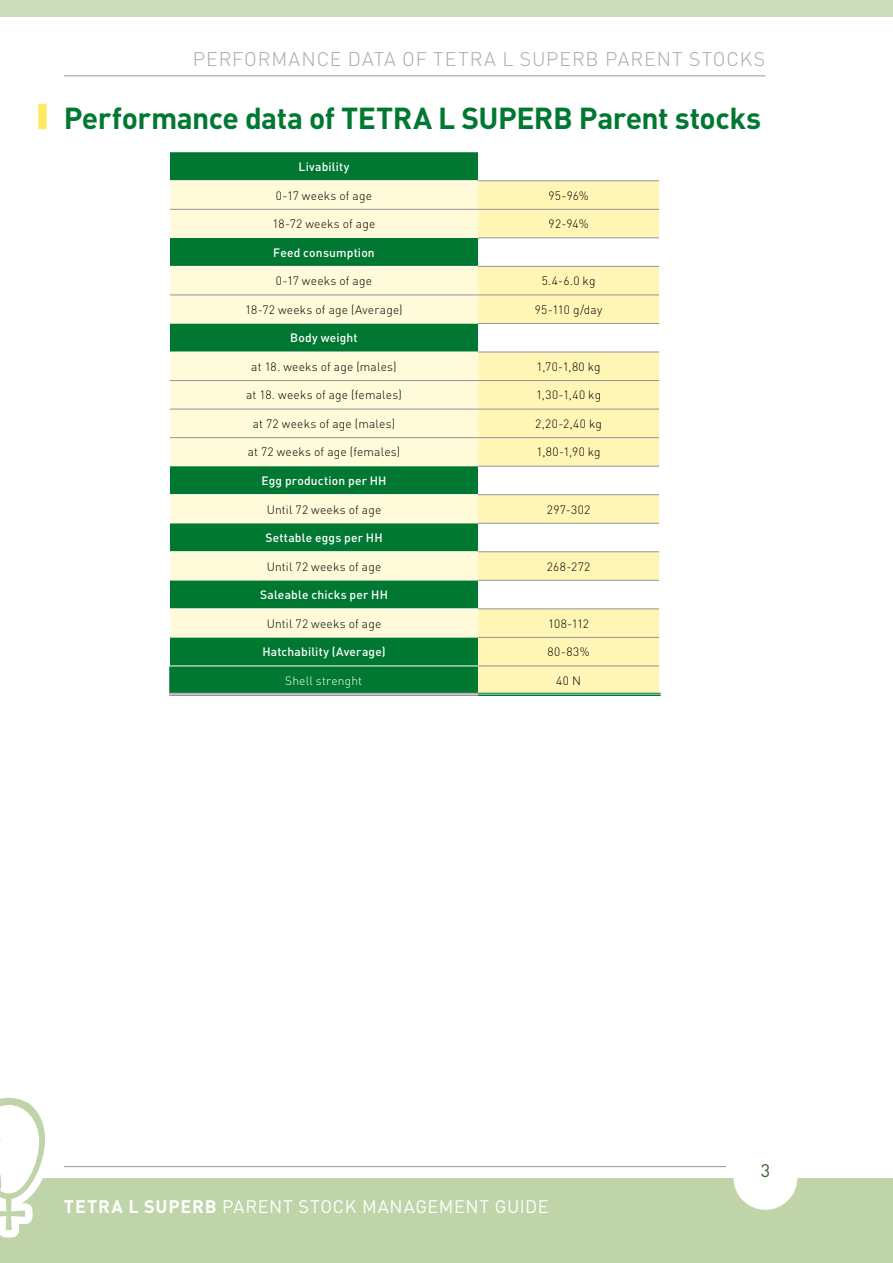
<style>
.page{position:relative;width:893px;height:1263px;background:#fff}
.page>*{position:absolute;margin:0;border:0;box-sizing:border-box;transform-origin:0 0}
.t1{font:700 30px "DIN Pro";letter-spacing:-.015em;color:#007832}
.t2{font:300 19.5px "DIN Pro";letter-spacing:.045em;color:#a7a9ac}
.t3{font:18px "DIN Pro";letter-spacing:.03em;color:#fff}
.t4{font:18px "DIN Pro";color:#2f5e23}
.t5{font:300 12px "DIN Pro";letter-spacing:.015em;color:#000}
.t6{font:500 12px "DIN Pro";letter-spacing:.015em;color:#fff}
.t7{font:300 12px "DIN Pro";letter-spacing:.015em;color:#fff}
.s1{font-weight:700}
</style>
<div class="page">
<div style="left:0;top:1178px;width:893px;height:85px;background:#bfd4a9"></div>
<div style="left:0;top:0;width:893px;height:17px;background:#cdddbc"></div>
<div style="left:733px;top:1146px;width:64px;height:64px;background:#fff;border-radius:50%"></div>
<div style="left:38px;top:104px;width:9px;height:25px;background:#ffe964"></div>
<div style="left:169px;top:152px;width:309px;height:541px;background:#007832"></div>
<svg style="left:170px;top:181px;width:308px;height:456px;background:#afd1a5"></svg>
<svg style="left:478px;top:181px;width:181px;height:512px;fill:#fff6b6"></svg>
<hr style="left:478px;top:180px;width:181px;height:1px;background:#939598">
<hr style="left:170px;top:209px;width:308px;height:1px;background:#939598">
<hr style="left:478px;top:209px;width:181px;height:1px;background:#939598">
<hr style="left:478px;top:237px;width:181px;height:1px;background:#939598">
<hr style="left:478px;top:266px;width:181px;height:1px;background:#939598">
<hr style="left:170px;top:295px;width:308px;height:1px;background:#939598">
<hr style="left:478px;top:295px;width:181px;height:1px;background:#939598">
<hr style="left:478px;top:323px;width:181px;height:1px;background:#939598">
<hr style="left:478px;top:352px;width:181px;height:1px;background:#939598">
<hr style="left:170px;top:380px;width:308px;height:1px;background:#939598">
<hr style="left:478px;top:380px;width:181px;height:1px;background:#939598">
<hr style="left:170px;top:409px;width:308px;height:1px;background:#939598">
<hr style="left:478px;top:409px;width:181px;height:1px;background:#939598">
<hr style="left:170px;top:437px;width:308px;height:1px;background:#939598">
<hr style="left:478px;top:437px;width:181px;height:1px;background:#939598">
<hr style="left:478px;top:466px;width:181px;height:1px;background:#939598">
<hr style="left:478px;top:494px;width:181px;height:1px;background:#939598">
<hr style="left:478px;top:523px;width:181px;height:1px;background:#939598">
<hr style="left:478px;top:551px;width:181px;height:1px;background:#939598">
<hr style="left:478px;top:580px;width:181px;height:1px;background:#939598">
<hr style="left:478px;top:608px;width:181px;height:1px;background:#939598">
<hr style="left:478px;top:637px;width:181px;height:1px;background:#939598">
<hr style="left:478px;top:665px;width:181px;height:1px;background:#939598">
<hr style="left:168px;top:181px;width:2px;height:28px;background:#fff">
<hr style="left:168px;top:209px;width:2px;height:29px;background:#fff">
<hr style="left:168px;top:266px;width:2px;height:29px;background:#fff">
<hr style="left:168px;top:295px;width:2px;height:28px;background:#fff">
<hr style="left:168px;top:352px;width:2px;height:29px;background:#fff">
<hr style="left:168px;top:381px;width:2px;height:28px;background:#fff">
<hr style="left:168px;top:409px;width:2px;height:29px;background:#fff">
<hr style="left:168px;top:438px;width:2px;height:28px;background:#fff">
<hr style="left:168px;top:495px;width:2px;height:28px;background:#fff">
<hr style="left:168px;top:552px;width:2px;height:28px;background:#fff">
<hr style="left:168px;top:609px;width:2px;height:28px;background:#fff">
<hr style="left:168px;top:152px;width:2px;height:29px;background:#fff">
<hr style="left:170px;top:180px;width:308px;height:1px;background:#fff">
<hr style="left:168px;top:238px;width:2px;height:28px;background:#fff">
<hr style="left:170px;top:266px;width:308px;height:1px;background:#fff">
<hr style="left:168px;top:323px;width:2px;height:29px;background:#fff">
<hr style="left:170px;top:352px;width:308px;height:1px;background:#fff">
<hr style="left:168px;top:466px;width:2px;height:29px;background:#fff">
<hr style="left:170px;top:494px;width:308px;height:1px;background:#fff">
<hr style="left:168px;top:580px;width:2px;height:29px;background:#fff">
<hr style="left:170px;top:608px;width:308px;height:1px;background:#fff">
<hr style="left:168px;top:523px;width:2px;height:29px;background:#fff">
<hr style="left:170px;top:551px;width:308px;height:1px;background:#fff">
<hr style="left:168px;top:637px;width:2px;height:28px;background:#fff">
<hr style="left:478px;top:693px;width:183px;height:1px;background:#007832">
<hr style="left:478px;top:694px;width:183px;height:2px;background:#007832">
<hr style="left:168px;top:665px;width:310px;height:1px;background:#fff">
<hr style="left:169px;top:693px;width:309px;height:1px;background:#939598">
<hr style="left:169px;top:694px;width:309px;height:2px;background:#939598">
<svg style="left:0;top:1097px;width:554px;height:141px"></svg>
<hr style="left:64px;top:75px;width:701px;height:1px;background:#939598">
<hr style="left:64px;top:1166px;width:662px;height:1px;background:#939598">
<h2 class="t2" style="left:193px;top:44px;width:254px">Performance data of TETR</h2>
<h2 class="t2" style="left:484px;top:44px;width:282px">A L SU PERB Parent stocks</h2>
<h1 class="t1" style="left:64px;top:93px;width:699px">Performance data of TETRA L SUPERB Parent stocks</h1>
<p class="t6" style="left:298px;top:157px;width:53px">Livability</p>
<p class="t5" style="left:276px;top:186px;width:98px">0-17 weeks of age</p>
<p class="t5" style="left:548px;top:186px;width:42px">95-96%</p>
<p class="t5" style="left:273px;top:215px;width:104px">18-72 weeks of age</p>
<p class="t5" style="left:549px;top:215px;width:41px">92-94%</p>
<p class="t6" style="left:273px;top:243px;width:103px">Feed consumption</p>
<p class="t5" style="left:276px;top:272px;width:98px">0-17 weeks of age</p>
<p class="t5" style="left:542px;top:272px;width:55px">5.4-6.0 kg</p>
<p class="t5" style="left:245px;top:300px;width:159px">18-72 weeks of age (Average)</p>
<p class="t5" style="left:535px;top:300px;width:69px">95-110 g/day</p>
<p class="t6" style="left:290px;top:328px;width:69px">Body weight</p>
<p class="t5" style="left:251px;top:357px;width:147px">at 18. weeks of age (males)</p>
<p class="t5" style="left:536px;top:357px;width:66px">1,70-1,80 kg</p>
<p class="t5" style="left:246px;top:386px;width:157px">at 18. weeks of age (females)</p>
<p class="t5" style="left:536px;top:386px;width:67px">1,30-1,40 kg</p>
<p class="t5" style="left:253px;top:414px;width:144px">at 72 weeks of age (males)</p>
<p class="t5" style="left:535px;top:414px;width:68px">2,20-2,40 kg</p>
<p class="t5" style="left:248px;top:443px;width:154px">at 72 weeks of age (females)</p>
<p class="t5" style="left:536px;top:443px;width:66px">1,80-1,90 kg</p>
<p class="t6" style="left:261px;top:471px;width:127px">Egg production per HH</p>
<p class="t5" style="left:267px;top:500px;width:116px">U ntil 72 weeks of age</p>
<p class="t5" style="left:547px;top:500px;width:45px">297-302</p>
<p class="t6" style="left:265px;top:528px;width:119px">Settable eggs per HH</p>
<p class="t5" style="left:267px;top:557px;width:116px">U ntil 72 weeks of age</p>
<p class="t5" style="left:547px;top:557px;width:45px">268-272</p>
<p class="t6" style="left:260px;top:585px;width:129px">Saleable chicks per HH</p>
<p class="t5" style="left:267px;top:614px;width:116px">U ntil 72 weeks of age</p>
<p class="t5" style="left:548px;top:614px;width:43px">108-112</p>
<p class="t6" style="left:262px;top:642px;width:125px">Hatchability (Average)</p>
<p class="t5" style="left:548px;top:643px;width:44px">80-83%</p>
<p class="t7" style="left:285px;top:671px;width:78px">Shell strenght</p>
<p class="t5" style="left:556px;top:671px;width:24px">40 N</p>
<h3 class="t3" style="left:64px;top:1194px;width:486px"><span class="s1">TETRA L SUPERB</span> PARENT STOCK MANAGEMENT GUIDE</h3>
<h3 class="t4" style="left:761px;top:1158px;width:11px">3</h3>
</div>
